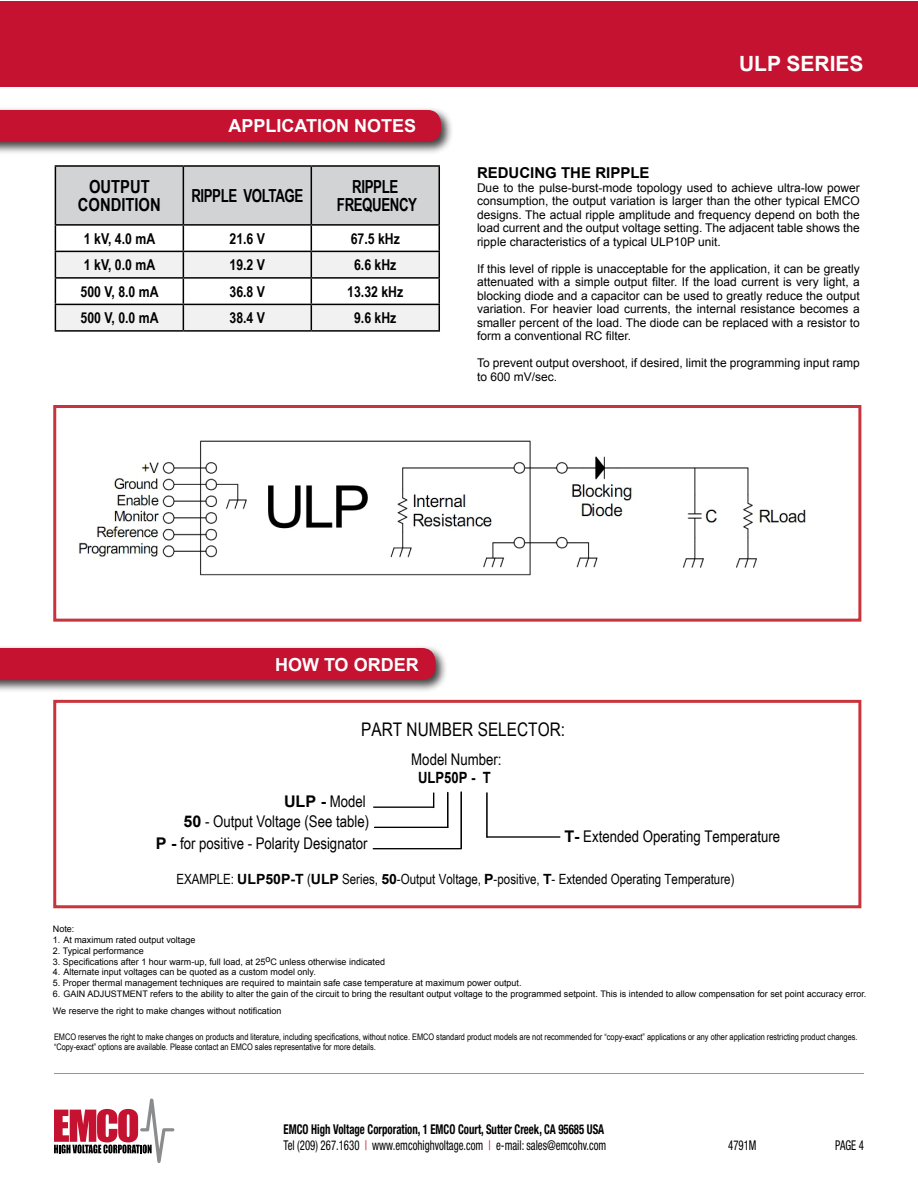
<style>
.page{position:relative;width:918px;height:1188px;background:#fff}
.page>*{position:absolute;margin:0;border:0;box-sizing:border-box;transform-origin:0 0}
.t1{font:700 21px "Arial";color:#fff}
.t2{font:18.75px "Arial Narrow";color:#010101}
.t3{font:700 18px/18px "Arial Narrow";letter-spacing:-.025em;color:#000;text-align:center;scale:.9 1}
.t4{font:700 18px "Arial";color:#fff}
.t5{font:700 18px/18px "Arial Narrow";color:#000;text-align:center}
.t6{font:16.05px/20px "Arial Narrow";color:#000;text-align:right}
.t7{font:700 15.45px "Arial";color:#000;scale:.84 1}
.t8{font:700 15px "Arial Narrow";color:#000}
.t9{font:700 15px "Arial";color:#000}
.t10{font:14.1px "Arial Narrow";color:#000}
.t11{font:condensed 13.5px/16.2px "Helvetica Neue";color:#000;scale:.8 1}
.t12{font:12px/13.5px "Arial";color:#000;text-align:justify}
.t13{font:9px/16.8px "Arial";color:#000}
.t14{font:9px/10.5px "Arial Narrow";color:#000}
.s1{font-family:"Arial";font-weight:700}
.s2{font-weight:700}
.s3{color:#c41230}
</style>
<div class="page">
<img style="left:78px;top:440px;width:728px;height:136px">
<svg style="left:433px;top:793px;width:1px;height:14px"></svg>
<hr style="left:373px;top:807px;width:61px;height:1px;background:#000">
<hr style="left:375px;top:827px;width:73px;height:1px;background:#000">
<hr style="left:373px;top:848px;width:88px;height:1px;background:#000">
<hr style="left:487px;top:836px;width:73px;height:2px;background:#000">
<hr style="left:486px;top:792px;width:2px;height:46px;background:#000">
<hr style="left:460px;top:792px;width:2px;height:56px;background:#000">
<hr style="left:447px;top:793px;width:2px;height:34px;background:#000">
<div style="left:0;top:645px;width:448px;height:48px;background:#000;opacity:.74"></div>
<div style="left:0;top:648px;width:436px;height:32px;background:#c41230"></div>
<div style="left:53px;top:405px;width:808px;height:217px;border:3px solid #c9333c"></div>
<div style="left:53px;top:700px;width:808px;height:208px;border:3px solid #c9333c"></div>
<svg style="left:54px;top:1098px;width:120px;height:65px"></svg>
<hr style="left:54px;top:1073px;width:810px;height:1px;background:#939598">
<div style="left:1px;top:1px;width:917px;height:86px;background:#c41230"></div>
<div style="left:0;top:106px;width:454px;height:49px;background:#000;opacity:.74"></div>
<div style="left:0;top:110px;width:441px;height:32px;background:#c41230"></div>
<svg style="left:55px;top:167px;width:385px;height:163px"></svg>
<hr style="left:55px;top:330px;width:128px;height:2px;background:#000">
<hr style="left:183px;top:330px;width:128px;height:2px;background:#000">
<hr style="left:311px;top:330px;width:129px;height:2px;background:#000">
<hr style="left:439px;top:167px;width:1px;height:57px;background:#000">
<hr style="left:55px;top:224px;width:128px;height:2px;background:#000">
<hr style="left:183px;top:224px;width:128px;height:2px;background:#000">
<hr style="left:311px;top:224px;width:129px;height:2px;background:#000">
<hr style="left:55px;top:167px;width:1px;height:57px;background:#000">
<hr style="left:55px;top:165px;width:128px;height:2px;background:#000">
<hr style="left:183px;top:165px;width:128px;height:2px;background:#000">
<hr style="left:311px;top:165px;width:129px;height:2px;background:#000">
<h3 class="t4" style="left:229px;top:113px;width:189px">APPLICATION NOTES</h3>
<h3 class="t5" style="left:78px;top:177px;width:84px">OUTPUT<br>CONDITION</h3>
<h3 class="t3" style="left:191px;top:186px;width:126px">RIPPLE VOLTAGE</h3>
<h3 class="t3" style="left:337px;top:177px;width:91px">RIPPLE<br>FREQUENCY</h3>
<p class="t8" style="left:84px;top:227px;width:73px">1 kV, 4.0 mA</p>
<p class="t8" style="left:230px;top:227px;width:37px">21.6 V</p>
<p class="t8" style="left:351px;top:227px;width:51px">67.5 kHz</p>
<p class="t8" style="left:84px;top:253px;width:73px">1 kV, 0.0 mA</p>
<p class="t8" style="left:230px;top:253px;width:37px">19.2 V</p>
<p class="t8" style="left:354px;top:253px;width:44px">6.6 kHz</p>
<p class="t8" style="left:81px;top:280px;width:80px">500 V, 8.0 mA</p>
<p class="t8" style="left:230px;top:280px;width:37px">36.8 V</p>
<p class="t8" style="left:347px;top:280px;width:58px">13.32 kHz</p>
<p class="t8" style="left:81px;top:306px;width:80px">500 V, 0.0 mA</p>
<p class="t8" style="left:230px;top:306px;width:37px">38.4 V</p>
<p class="t8" style="left:354px;top:306px;width:44px">9.6 kHz</p>
<h1 class="t1" style="left:739px;top:50px;width:126px">ULP SERIES</h1>
<p class="t9" style="left:477px;top:163px;width:174px">REDUCING THE RIPPLE</p>
<p class="t12" style="left:477px;top:181px;width:384px">Due to the pulse-burst-mode topology used to achieve ultra-low power consumption, the output variation is larger than the other typical EMCO designs. The actual ripple amplitude and frequency depend on both the load current and the output voltage setting. The adjacent table shows the ripple characteristics of a typical ULP10P unit.</p>
<p class="t12" style="left:477px;top:262px;width:384px">If this level of ripple is unacceptable for the application, it can be greatly attenuated with a simple output filter. If the load current is very light, a blocking diode and a capacitor can be used to greatly reduce the output variation. For heavier load currents, the internal resistance becomes a smaller percent of the load. The diode can be replaced with a resistor to form a conventional RC filter.</p>
<p class="t12" style="left:477px;top:357px;width:384px">To prevent output overshoot, if desired, limit the programming input ramp to 600 mV/sec.</p>
<h3 class="t4" style="left:275px;top:653px;width:145px">HOW TO ORDER</h3>
<h2 class="t2" style="left:361px;top:716px;width:205px">PART NUMBER SELECTOR:</h2>
<h3 class="t6" style="left:411px;top:749px;width:92px">Model Number:</h3>
<p class="t7" style="left:418px;top:768px;width:88px">ULP50P - T</p>
<h3 class="t6" style="left:184px;top:791px;width:187px"><span class="s1">ULP -</span> Model<br><span class="s1">50</span> - Output Voltage (See table)</h3>
<h3 class="t6" style="left:156px;top:833px;width:213px"><span class="s1">P -</span> for positive - Polarity Designator</h3>
<p class="t10" style="left:176px;top:868px;width:560px">EXAMPLE: <span class="s1">ULP50P-T</span> (<span class="s1">ULP</span> Series, <span class="s1">50</span>-Output Voltage, <span class="s1">P</span>-positive, <span class="s1">T</span>- Extended Operating Temperature)</p>
<h3 class="t6" style="left:564px;top:826px;width:217px"><span class="s1">T-</span> Extended Operating Temperature</h3>
<p class="t13" style="left:53px;top:921px;width:23px">Note:</p>
<p class="t13" style="left:53px;top:931px;width:144px">1. At maximum rated output voltage</p>
<p class="t13" style="left:53px;top:942px;width:92px">2. Typical performance</p>
<p class="t13" style="left:53px;top:953px;width:334px">3. Specifications after 1 hour warm-up, full load, at 25oC unless otherwise indicated</p>
<p class="t13" style="left:53px;top:964px;width:264px">4. Alternate input voltages can be quoted as a custom model only.</p>
<p class="t13" style="left:53px;top:975px;width:470px">5. Proper thermal management techniques are required to maintain safe case temperature at maximum power output.</p>
<p class="t13" style="left:53px;top:985px;width:815px">6. GAIN ADJUSTMENT refers to the ability to alter the gain of the circuit to bring the resultant output voltage to the programmed setpoint. This is intended to allow compensation for set point accuracy error.<br>We reserve the right to make changes without notification</p>
<p class="t14" style="left:54px;top:1031px;width:805px">EMCO reserves the right to make changes on products and literature, including specifications, without notice. EMCO standard product models are not recommended for “copy-exact” applications or any other application restricting product changes. “Copy-exact” options are available. Please contact an EMCO sales representative for more details.</p>
<p class="t11" style="left:284px;top:1121px;width:405px"><span class="s2">EMCO High Voltage Corporation, 1 EMCO Court, Sutter Creek, CA 95685 USA<br></span>Tel (209) 267.1630 <span class="s3">|</span> www.emcohighvoltage.com <span class="s3">|</span> e-mail: sales@emcohv.com</p>
<p class="t11" style="left:728px;top:1137px;width:37px">4791M</p>
<p class="t11" style="left:835px;top:1137px;width:37px">PAGE 4</p>
</div>
